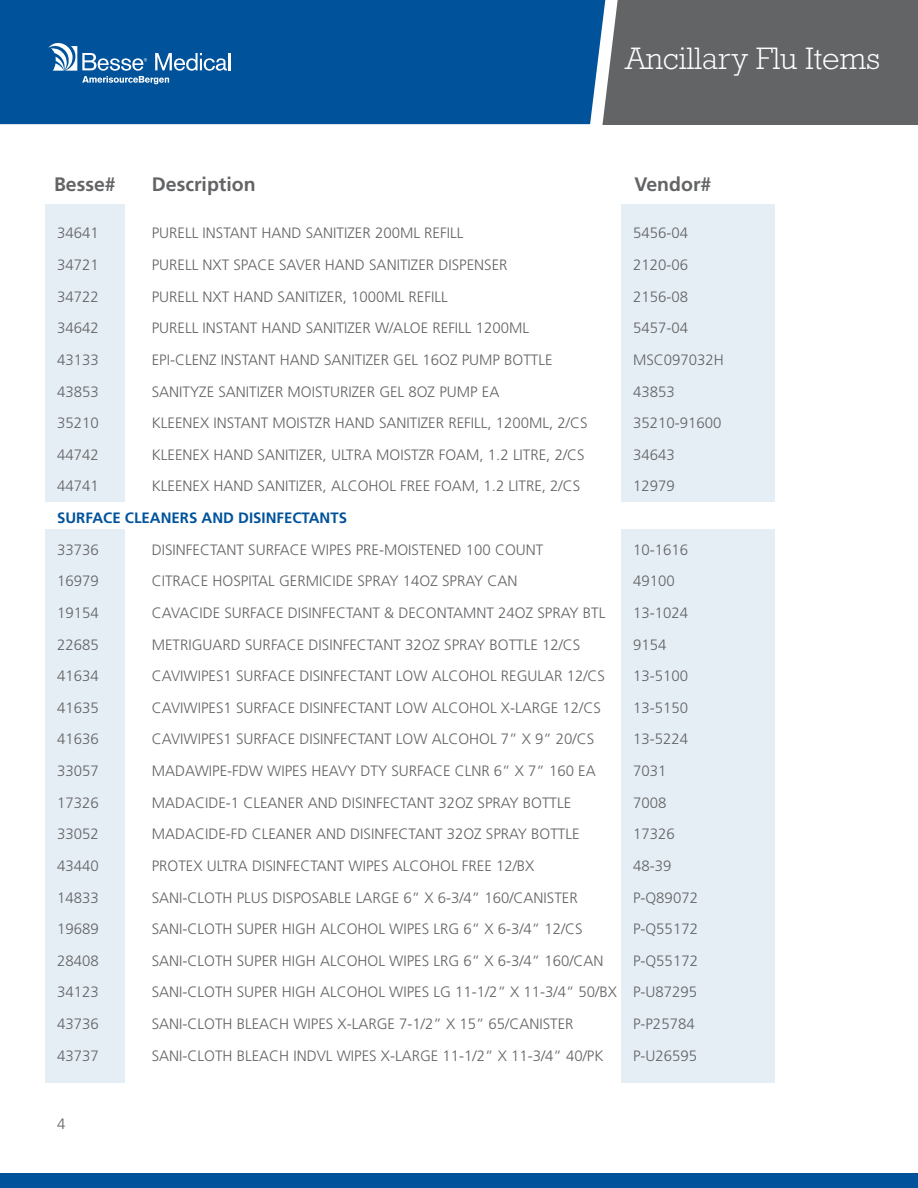
<style>
.page{position:relative;width:918px;height:1188px;background:#fff}
.page>*{position:absolute;margin:0;border:0;box-sizing:border-box;transform-origin:0 0}
.t1{font:300 31.5px "Rockwell";color:#fff}
.t2{font:700 19.5px "Frutiger";color:#636466}
.t3{font:300 15px "Frutiger";color:#636466}
.t4{font:700 15px "Frutiger";color:#00539b}
</style>
<div class="page">
<div style="left:621px;top:205px;width:153px;height:878px;background:#e6eef5"></div>
<div style="left:549px;top:0;width:369px;height:124px;background:#636466"></div>
<svg style="left:69px;top:0;width:549px;height:125px"></svg>
<div style="left:0;top:0;width:605px;height:124px;background:#00539b"></div>
<svg style="left:48px;top:42px;width:182px;height:42px;background:#3275ae"></svg>
<div style="left:45px;top:205px;width:80px;height:878px;background:#e6eef5"></div>
<div style="left:0;top:1174px;width:918px;height:14px;background:#00539b"></div>
<div style="left:40px;top:502px;width:751px;height:27px;background:#fff"></div>
<h1 class="t1" style="left:626px;top:40px;width:256px">Ancillary Flu Items</h1>
<h2 class="t2" style="left:54px;top:173px;width:63px">Besse#</h2>
<h2 class="t2" style="left:152px;top:173px;width:105px">Description</h2>
<h2 class="t2" style="left:634px;top:173px;width:78px">Vendor#</h2>
<p class="t3" style="left:57px;top:225px;width:43px">34641</p>
<p class="t3" style="left:152px;top:225px;width:313px">PURELL INSTANT HAND SANITIZER 200ML REFILL</p>
<p class="t3" style="left:633px;top:225px;width:57px">5456-04</p>
<p class="t3" style="left:57px;top:256px;width:43px">34721</p>
<p class="t3" style="left:152px;top:256px;width:357px">PURELL NXT SPACE SAVER HAND SANITIZER DISPENSER</p>
<p class="t3" style="left:633px;top:256px;width:57px">2120-06</p>
<p class="t3" style="left:57px;top:288px;width:43px">34722</p>
<p class="t3" style="left:152px;top:288px;width:297px">PURELL NXT HAND SANITIZER, 1000ML REFILL</p>
<p class="t3" style="left:633px;top:288px;width:57px">2156-08</p>
<p class="t3" style="left:57px;top:320px;width:43px">34642</p>
<p class="t3" style="left:152px;top:320px;width:379px">PURELL INSTANT HAND SANITIZER W/ALOE REFILL 1200ML</p>
<p class="t3" style="left:633px;top:320px;width:57px">5457-04</p>
<p class="t3" style="left:57px;top:351px;width:43px">43133</p>
<p class="t3" style="left:152px;top:351px;width:402px">EPI-CLENZ INSTANT HAND SANITIZER GEL 16OZ PUMP BOTTLE</p>
<p class="t3" style="left:633px;top:351px;width:92px">MSC097032H</p>
<p class="t3" style="left:57px;top:383px;width:43px">43853</p>
<p class="t3" style="left:152px;top:383px;width:349px">SANITYZE SANITIZER MOISTURIZER GEL 8OZ PUMP EA</p>
<p class="t3" style="left:633px;top:383px;width:43px">43853</p>
<p class="t3" style="left:57px;top:415px;width:43px">35210</p>
<p class="t3" style="left:152px;top:415px;width:437px">KLEENEX INSTANT MOISTZR HAND SANITIZER REFILL, 1200ML, 2/CS</p>
<p class="t3" style="left:633px;top:415px;width:90px">35210-91600</p>
<p class="t3" style="left:57px;top:446px;width:43px">44742</p>
<p class="t3" style="left:152px;top:446px;width:434px">KLEENEX HAND SANITIZER, ULTRA MOISTZR FOAM, 1.2 LITRE, 2/CS</p>
<p class="t3" style="left:633px;top:446px;width:43px">34643</p>
<p class="t3" style="left:57px;top:478px;width:43px">44741</p>
<p class="t3" style="left:152px;top:478px;width:430px">KLEENEX HAND SANITIZER, ALCOHOL FREE FOAM, 1.2 LITRE, 2/CS</p>
<p class="t3" style="left:633px;top:478px;width:43px">12979</p>
<p class="t4" style="left:57px;top:509px;width:292px">SURFACE CLEANERS AND DISINFECTANTS</p>
<p class="t3" style="left:57px;top:541px;width:43px">33736</p>
<p class="t3" style="left:152px;top:541px;width:393px">DISINFECTANT SURFACE WIPES PRE-MOISTENED 100 COUNT</p>
<p class="t3" style="left:633px;top:541px;width:57px">10-1616</p>
<p class="t3" style="left:57px;top:573px;width:43px">16979</p>
<p class="t3" style="left:152px;top:573px;width:367px">CITRACE HOSPITAL GERMICIDE SPRAY 14OZ SPRAY CAN</p>
<p class="t3" style="left:633px;top:573px;width:43px">49100</p>
<p class="t3" style="left:57px;top:604px;width:43px">19154</p>
<p class="t3" style="left:152px;top:604px;width:455px">CAVACIDE SURFACE DISINFECTANT &amp; DECONTAMNT 24OZ SPRAY BTL</p>
<p class="t3" style="left:633px;top:604px;width:57px">13-1024</p>
<p class="t3" style="left:57px;top:636px;width:43px">22685</p>
<p class="t3" style="left:152px;top:636px;width:430px">METRIGUARD SURFACE DISINFECTANT 32OZ SPRAY BOTTLE 12/CS</p>
<p class="t3" style="left:633px;top:636px;width:35px">9154</p>
<p class="t3" style="left:57px;top:667px;width:43px">41634</p>
<p class="t3" style="left:152px;top:667px;width:455px">CAVIWIPES1 SURFACE DISINFECTANT LOW ALCOHOL REGULAR 12/CS</p>
<p class="t3" style="left:633px;top:667px;width:57px">13-5100</p>
<p class="t3" style="left:57px;top:699px;width:43px">41635</p>
<p class="t3" style="left:152px;top:699px;width:451px">CAVIWIPES1 SURFACE DISINFECTANT LOW ALCOHOL X-LARGE 12/CS</p>
<p class="t3" style="left:633px;top:699px;width:57px">13-5150</p>
<p class="t3" style="left:57px;top:731px;width:43px">41636</p>
<p class="t3" style="left:152px;top:731px;width:444px">CAVIWIPES1 SURFACE DISINFECTANT LOW ALCOHOL 7” X 9” 20/CS</p>
<p class="t3" style="left:633px;top:731px;width:57px">13-5224</p>
<p class="t3" style="left:57px;top:762px;width:43px">33057</p>
<p class="t3" style="left:152px;top:762px;width:445px">MADAWIPE-FDW WIPES HEAVY DTY SURFACE CLNR 6” X 7” 160 EA</p>
<p class="t3" style="left:633px;top:762px;width:35px">7031</p>
<p class="t3" style="left:57px;top:794px;width:43px">17326</p>
<p class="t3" style="left:152px;top:794px;width:421px">MADACIDE-1 CLEANER AND DISINFECTANT 32OZ SPRAY BOTTLE</p>
<p class="t3" style="left:633px;top:794px;width:35px">7008</p>
<p class="t3" style="left:57px;top:826px;width:43px">33052</p>
<p class="t3" style="left:152px;top:826px;width:429px">MADACIDE-FD CLEANER AND DISINFECTANT 32OZ SPRAY BOTTLE</p>
<p class="t3" style="left:633px;top:826px;width:43px">17326</p>
<p class="t3" style="left:57px;top:857px;width:43px">43440</p>
<p class="t3" style="left:152px;top:857px;width:384px">PROTEX ULTRA DISINFECTANT WIPES ALCOHOL FREE 12/BX</p>
<p class="t3" style="left:633px;top:857px;width:40px">48-39</p>
<p class="t3" style="left:57px;top:889px;width:43px">14833</p>
<p class="t3" style="left:152px;top:889px;width:427px">SANI-CLOTH PLUS DISPOSABLE LARGE 6” X 6-3/4” 160/CANISTER</p>
<p class="t3" style="left:633px;top:889px;width:67px">P-Q89072</p>
<p class="t3" style="left:57px;top:920px;width:43px">19689</p>
<p class="t3" style="left:152px;top:920px;width:432px">SANI-CLOTH SUPER HIGH ALCOHOL WIPES LRG 6” X 6-3/4” 12/CS</p>
<p class="t3" style="left:633px;top:920px;width:67px">P-Q55172</p>
<p class="t3" style="left:57px;top:952px;width:43px">28408</p>
<p class="t3" style="left:152px;top:952px;width:453px">SANI-CLOTH SUPER HIGH ALCOHOL WIPES LRG 6” X 6-3/4” 160/CAN</p>
<p class="t3" style="left:633px;top:952px;width:67px">P-Q55172</p>
<p class="t3" style="left:57px;top:984px;width:43px">34123</p>
<p class="t3" style="left:152px;top:984px;width:547px">SANI-CLOTH SUPER HIGH ALCOHOL WIPES LG 11-1/2” X 11-3/4” 50/BX P-U87295</p>
<p class="t3" style="left:57px;top:1015px;width:43px">43736</p>
<p class="t3" style="left:152px;top:1015px;width:423px">SANI-CLOTH BLEACH WIPES X-LARGE 7-1/2” X 15” 65/CANISTER</p>
<p class="t3" style="left:633px;top:1015px;width:63px">P-P25784</p>
<p class="t3" style="left:57px;top:1047px;width:43px">43737</p>
<p class="t3" style="left:152px;top:1047px;width:453px">SANI-CLOTH BLEACH INDVL WIPES X-LARGE 11-1/2” X 11-3/4” 40/PK</p>
<p class="t3" style="left:633px;top:1047px;width:66px">P-U26595</p>
<p class="t3" style="left:57px;top:1115px;width:10px">4</p>
</div>
